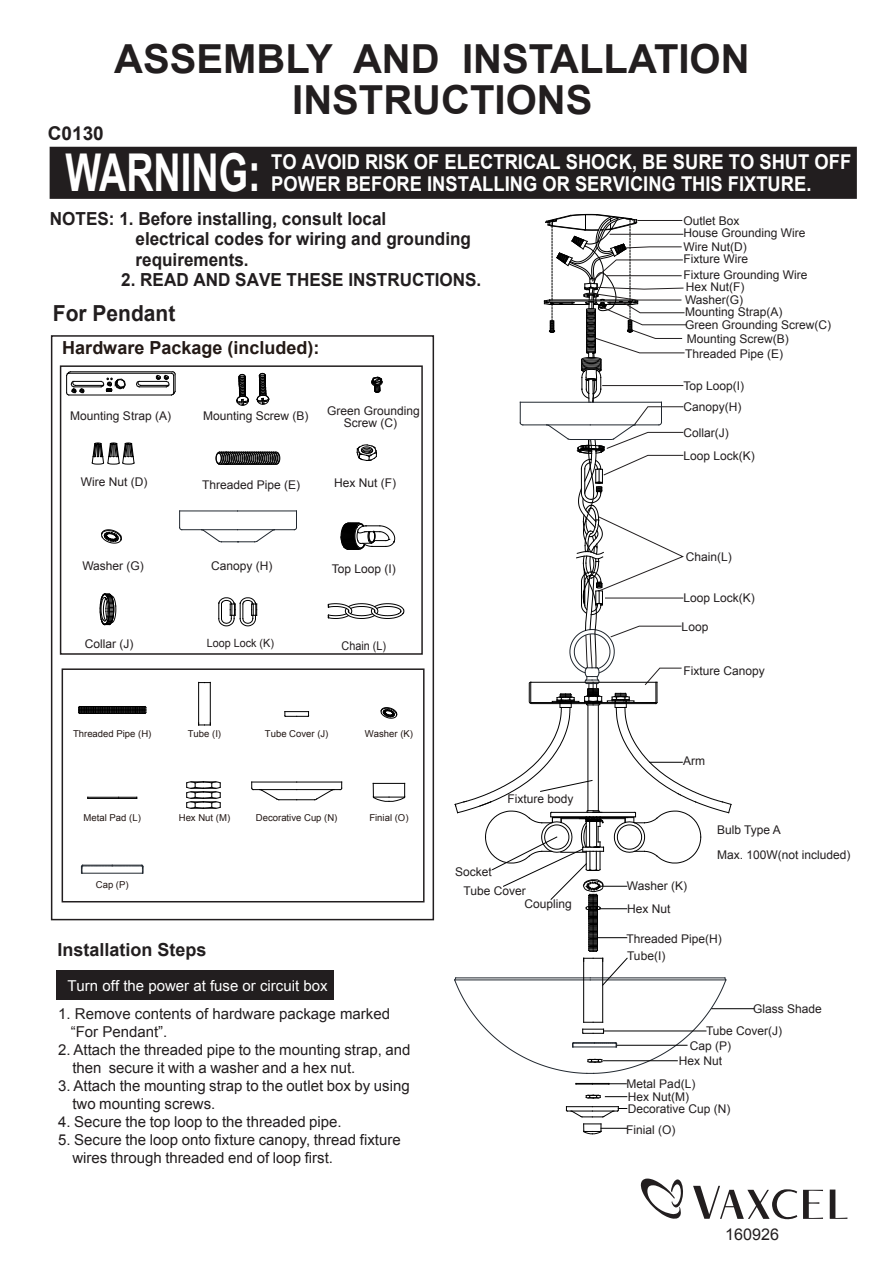
<style>
.page{position:relative;width:893px;height:1263px;background:#fff}
.page>*{position:absolute;margin:0;border:0;box-sizing:border-box;transform-origin:0 0}
.t1{font:700 52.2px "Arial";color:#fff;scale:.72 1}
.t2{font:700 40.05px/41.1px "Arial";color:#221e1f;text-align:center}
.t3{font:700 22.05px "Arial";color:#221e1f;scale:.95 1}
.t4{font:700 20.4px/22px "Arial";color:#fff;scale:.9 1}
.t5{font:700 19.05px "Arial";color:#221e1f}
.t6{font:700 18px/20.5px "Arial";color:#221e1f;scale:.95 1}
.t7{font:700 18px "Arial";color:#231915}
.t8{font:700 18px "Arial";color:#221e1f}
.t9{font:16.2px "Arial";color:#221e1f}
.t10{font:15px/18px "Arial";color:#221e1f}
.t11{font:15px "Arial";color:#fff}
.t12{font:12px/13.2px "Arial";color:#221e1f}
.t13{font:12px/12px "Arial";color:#221d1e;text-align:center}
.t14{font:12px "Arial";color:#221d1e;scale:.9 1}
.t15{font:11.4px "Arial";color:#221d1e;scale:.95 1}
.t16{font:9.6px "Arial";color:#221714}
</style>
<div class="page">
<div style="left:50px;top:147px;width:807px;height:52px;background:#221e1f"></div>
<svg style="left:830px;top:1189px;width:17px;height:30px"></svg>
<svg style="left:693px;top:1186px;width:104px;height:33px"></svg>
<svg style="left:803px;top:1190px;width:20px;height:29px"></svg>
<svg style="left:641px;top:1178px;width:42px;height:41px"></svg>
<div style="left:56px;top:970px;width:278px;height:30px;background:#221e1f"></div>
<div style="left:51px;top:335px;width:383px;height:585px;border:2px solid #221e1f"></div>
<div style="left:60px;top:365px;width:363px;height:290px;border:2px solid #221e1f"></div>
<svg style="left:100px;top:594px;width:16px;height:31px"></svg>
<svg style="left:92px;top:442px;width:42px;height:22px"></svg>
<svg style="left:357px;top:444px;width:20px;height:17px"></svg>
<svg style="left:371px;top:377px;width:12px;height:16px"></svg>
<svg style="left:236px;top:374px;width:13px;height:32px"></svg>
<svg style="left:257px;top:373px;width:13px;height:32px"></svg>
<hr style="left:69px;top:373px;width:102px;height:1px;background:#000">
<hr style="left:69px;top:395px;width:102px;height:1px;background:#000">
<hr style="left:70px;top:371px;width:103px;height:1px;background:#000">
<svg style="left:66px;top:371px;width:60px;height:24px"></svg>
<svg style="left:136px;top:371px;width:40px;height:24px"></svg>
<svg style="left:215px;top:451px;width:66px;height:14px"></svg>
<svg style="left:101px;top:529px;width:21px;height:15px"></svg>
<svg style="left:341px;top:523px;width:54px;height:27px"></svg>
<svg style="left:328px;top:603px;width:76px;height:16px"></svg>
<svg style="left:218px;top:597px;width:39px;height:29px"></svg>
<svg style="left:179px;top:511px;width:118px;height:32px"></svg>
<hr style="left:237px;top:511px;width:59px;height:1px;background:#212830">
<div style="left:62px;top:668px;width:363px;height:234px;border:2px solid #221e1f"></div>
<hr style="left:198px;top:682px;width:1px;height:43px;background:#000">
<hr style="left:210px;top:682px;width:1px;height:43px;background:#000">
<svg style="left:198px;top:723px;width:13px;height:3px"></svg>
<svg style="left:186px;top:781px;width:35px;height:28px"></svg>
<svg style="left:284px;top:711px;width:25px;height:6px"></svg>
<hr style="left:252px;top:782px;width:45px;height:1px;background:#000">
<svg style="left:251px;top:782px;width:2px;height:8px"></svg>
<hr style="left:253px;top:789px;width:44px;height:1px;background:#000">
<hr style="left:297px;top:782px;width:45px;height:1px;background:#000">
<hr style="left:297px;top:789px;width:43px;height:1px;background:#000">
<svg style="left:259px;top:789px;width:75px;height:11px"></svg>
<svg style="left:380px;top:707px;width:17px;height:12px"></svg>
<svg style="left:373px;top:784px;width:32px;height:18px"></svg>
<hr style="left:373px;top:783px;width:32px;height:1px;background:#000">
<svg style="left:78px;top:706px;width:69px;height:8px"></svg>
<svg style="left:119px;top:797px;width:18px;height:2px"></svg>
<hr style="left:88px;top:798px;width:31px;height:1px;background:#000">
<hr style="left:88px;top:797px;width:31px;height:1px;background:#000">
<svg style="left:81px;top:865px;width:62px;height:8px"></svg>
<hr style="left:82px;top:873px;width:60px;height:1px;background:#212830">
<svg style="left:454px;top:958px;width:272px;height:116px"></svg>
<hr style="left:604px;top:1031px;width:102px;height:1px;background:#000">
<hr style="left:712px;top:1008px;width:42px;height:1px;background:#000">
<svg style="left:586px;top:1095px;width:41px;height:4px"></svg>
<svg style="left:566px;top:1106px;width:61px;height:11px"></svg>
<svg style="left:583px;top:1124px;width:44px;height:10px"></svg>
<svg style="left:576px;top:1083px;width:50px;height:2px"></svg>
<hr style="left:617px;top:1045px;width:70px;height:1px;background:#000">
<hr style="left:604px;top:1060px;width:73px;height:1px;background:#000">
<svg style="left:455px;top:214px;width:276px;height:738px"></svg>
<h2 class="t2" style="left:114px;top:40px;width:637px">ASSEMBLY AND INSTALLATION<br>INSTRUCTIONS</h2>
<h3 class="t5" style="left:48px;top:120px;width:58px">C0130</h3>
<h1 class="t1" style="left:65px;top:138px;width:273px">WARNING:</h1>
<h3 class="t4" style="left:271px;top:151px;width:646px">TO AVOID RISK OF ELECTRICAL SHOCK, BE SURE TO SHUT OFF<br>POWER BEFORE INSTALLING OR SERVICING THIS FIXTURE.</h3>
<h3 class="t6" style="left:136px;top:209px;width:355px;text-indent:-86px">NOTES: 1. Before installing, consult local<br>electrical codes for wiring and grounding requirements.</h3>
<h3 class="t6" style="left:121px;top:270px;width:381px">2. READ AND SAVE THESE INSTRUCTIONS.</h3>
<h3 class="t3" style="left:53px;top:299px;width:130px">For Pendant</h3>
<h3 class="t7" style="left:62px;top:336px;width:259px">Hardware Package (included):</h3>
<p class="t13" style="left:70px;top:410px;width:102px">Mounting Strap (A)</p>
<p class="t13" style="left:203px;top:410px;width:107px">Mounting Screw (B)</p>
<p class="t13" style="left:327px;top:405px;width:94px">Green Grounding<br>Screw (C)</p>
<p class="t13" style="left:81px;top:476px;width:68px">Wire Nut (D)</p>
<p class="t13" style="left:334px;top:477px;width:64px">Hex Nut (F)</p>
<p class="t13" style="left:202px;top:479px;width:100px">Threaded Pipe (E)</p>
<p class="t13" style="left:82px;top:560px;width:63px">Washer (G)</p>
<p class="t13" style="left:85px;top:638px;width:50px">Collar (J)</p>
<p class="t13" style="left:211px;top:560px;width:63px">Canopy (H)</p>
<p class="t13" style="left:332px;top:563px;width:66px">Top Loop (I)</p>
<p class="t15" style="left:207px;top:636px;width:72px">Loop Lock (K)</p>
<p class="t14" style="left:342px;top:638px;width:51px">Chain (L)</p>
<p class="t16" style="left:73px;top:727px;width:80px">Threaded Pipe (H)</p>
<p class="t16" style="left:188px;top:727px;width:35px">Tube (I)</p>
<p class="t16" style="left:265px;top:727px;width:65px">Tube Cover (J)</p>
<p class="t16" style="left:365px;top:727px;width:50px">Washer (K)</p>
<p class="t16" style="left:84px;top:811px;width:59px">Metal Pad (L)</p>
<p class="t16" style="left:96px;top:879px;width:34px">Cap (P)</p>
<p class="t16" style="left:179px;top:811px;width:53px">Hex Nut (M)</p>
<p class="t16" style="left:256px;top:811px;width:83px">Decorative Cup (N)</p>
<p class="t16" style="left:369px;top:811px;width:41px">Finial (O)</p>
<h3 class="t8" style="left:58px;top:938px;width:151px">Installation Steps</h3>
<p class="t11" style="left:67px;top:976px;width:262px">Turn off the power at fuse or circuit box</p>
<p class="t10" style="left:71px;top:1005px;width:321px;text-indent:-13px">1. Remove contents of hardware package marked “For Pendant”.</p>
<p class="t10" style="left:72px;top:1041px;width:340px;text-indent:-14px">2. Attach the threaded pipe to the mounting strap, and then secure it with a washer and a hex nut.</p>
<p class="t10" style="left:72px;top:1077px;width:339px;text-indent:-14px">3. Attach the mounting strap to the outlet box by using two mounting screws.</p>
<p class="t10" style="left:58px;top:1113px;width:285px">4. Secure the top loop to the threaded pipe.</p>
<p class="t10" style="left:72px;top:1131px;width:330px;text-indent:-14px">5. Secure the loop onto fixture canopy, thread fixture wires through threaded end of loop first.</p>
<p class="t12" style="left:507px;top:792px;width:68px">Fixture body</p>
<p class="t12" style="left:455px;top:866px;width:38px">Socket</p>
<p class="t12" style="left:464px;top:884px;width:64px">Tube Cover</p>
<p class="t12" style="left:525px;top:897px;width:49px">Coupling</p>
<p class="t12" style="left:683px;top:215px;width:124px;line-height:11.9px">Outlet Box<br>House Grounding Wire</p>
<p class="t12" style="left:683px;top:240px;width:66px;line-height:12.8px">Wire Nut(D)<br>Fixture Wire</p>
<p class="t12" style="left:683px;top:268px;width:126px">Fixture Grounding Wire</p>
<p class="t12" style="left:685px;top:306px;width:148px">Mounting Strap(A)<br>Green Grounding Screw(C)<br>Mounting Screw(B)</p>
<p class="t12" style="left:685px;top:347px;width:100px">Threaded Pipe (E)</p>
<p class="t12" style="left:685px;top:280px;width:61px">Hex Nut(F)<br>Washer(G)</p>
<p class="t12" style="left:683px;top:379px;width:62px">Top Loop(I)</p>
<p class="t12" style="left:683px;top:400px;width:60px">Canopy(H)</p>
<p class="t12" style="left:683px;top:421px;width:73px;line-height:23px">Collar(J)<br>Loop Lock(K)</p>
<p class="t12" style="left:686px;top:551px;width:48px">Chain(L)</p>
<p class="t12" style="left:683px;top:591px;width:73px">Loop Lock(K)</p>
<p class="t12" style="left:682px;top:620px;width:28px">Loop</p>
<p class="t12" style="left:683px;top:664px;width:83px">Fixture Canopy</p>
<p class="t12" style="left:683px;top:754px;width:23px">Arm</p>
<p class="t12" style="left:627px;top:879px;width:62px">Washer (K)</p>
<p class="t12" style="left:627px;top:902px;width:45px">Hex Nut</p>
<p class="t12" style="left:717px;top:817px;width:135px;line-height:24.9px">Bulb Type A<br>Max. 100W(not included)</p>
<p class="t12" style="left:626px;top:932px;width:97px">Threaded Pipe(H)</p>
<p class="t12" style="left:627px;top:950px;width:40px">Tube(I)</p>
<p class="t12" style="left:753px;top:1002px;width:70px">Glass Shade</p>
<p class="t12" style="left:706px;top:1024px;width:78px">Tube Cover(J)</p>
<p class="t12" style="left:690px;top:1039px;width:43px">Cap (P)</p>
<p class="t12" style="left:627px;top:1078px;width:105px;line-height:12.1px">Metal Pad(L)<br>Hex Nut(M)<br>Decorative Cup (N)</p>
<p class="t12" style="left:626px;top:1123px;width:51px">Finial (O)</p>
<p class="t12" style="left:679px;top:1055px;width:45px">Hex Nut</p>
<h3 class="t9" style="left:725px;top:1224px;width:55px">160926</h3>
</div>
